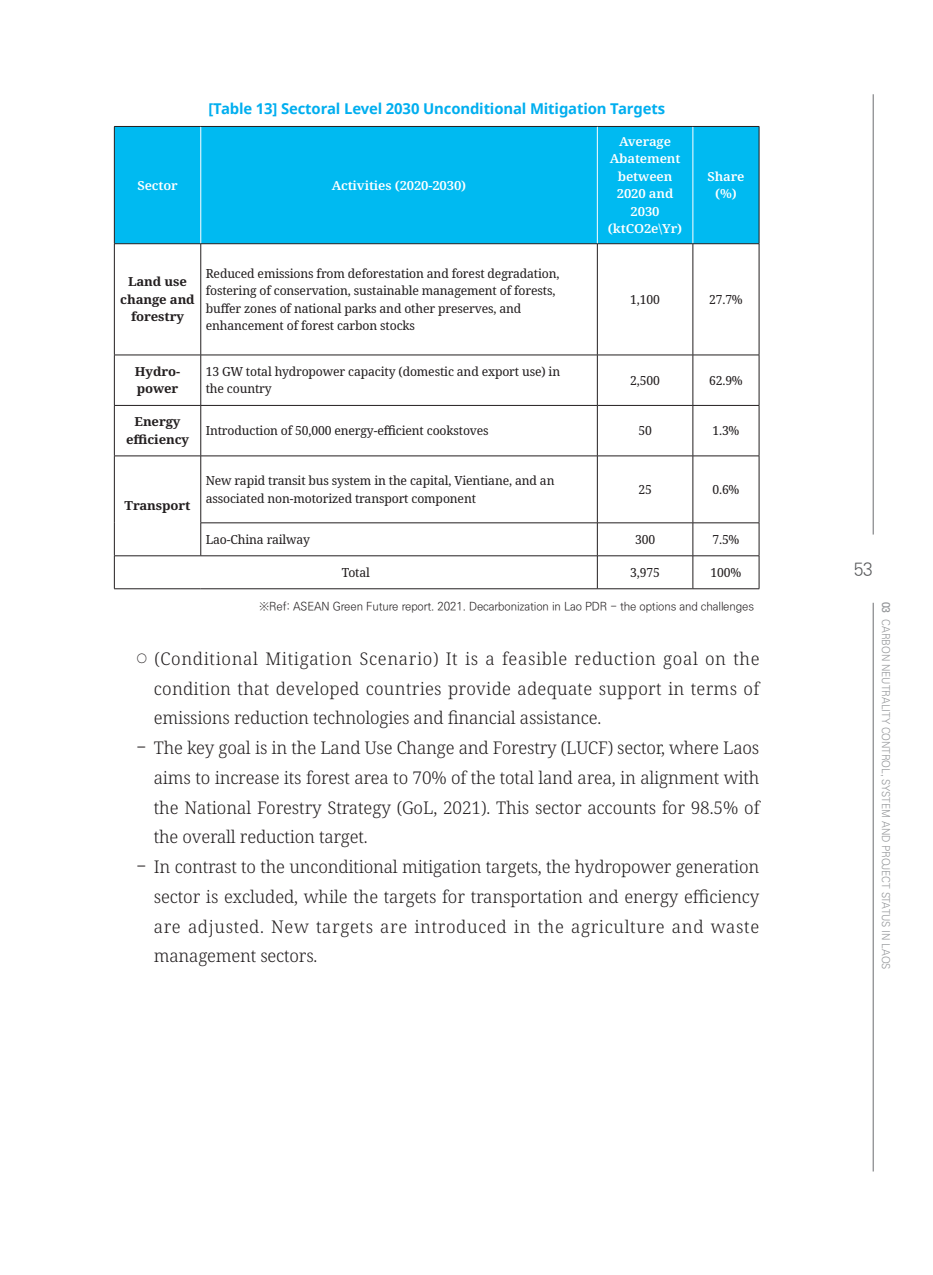
<style>
.page{position:relative;width:933px;height:1275px;background:#fff}
.page>*{position:absolute;margin:0;border:0;box-sizing:border-box;transform-origin:0 0}
.t1{font:300 17.5px/29.8px "Noto Serif";letter-spacing:-.01em;color:#231f20;text-align:justify}
.t2{font:17.5px "Ko Pub World Dotum PL";color:#57585a}
._10___테이블__8_5pt_중앙{font:700 14.88px "Noto Sans";letter-spacing:-.01em;color:#00aeef}
._12__표내용_7_5pt_왼쪽{font:semi-condensed 12.42px/17.5px "Noto Serif";letter-spacing:-.01em;color:#231f20;scale:1.05 1}
._11__표상단_제목_B_7_5pt{font:600 12.42px/17.5px "Noto Serif";letter-spacing:-.01em;color:#fff;text-align:center;scale:1.05 1}
._12__표내용_7_5pt{font:700 12.42px/17.5px "Noto Serif";letter-spacing:-.01em;color:#231f20;text-align:center;scale:1.05 1}
._12__표내용_7_5pt-2{font:semi-condensed 12.42px "Noto Serif";letter-spacing:-.01em;color:#231f20;scale:1.05 1}
._13__Ref__우측정렬{font:11.38px "Ko Pub World Dotum PL";letter-spacing:-.01em;color:#231f20}
.t3{font:10.5px "Ko Pub World Dotum PL";letter-spacing:-.01em;color:#939598}
.s1{font-family:"Ko Pub World Batang PL";font-weight:400;font-size:12.25px}
.s2{font-family:"Ko Pub Dotum PL";font-weight:400}
.s3{font-family:"Ko Pub World Dotum PB"}
</style>
<div class="page">
<hr style="left:873px;top:94px;width:1px;height:441px;background:#6c6d70">
<hr style="left:873px;top:603px;width:1px;height:568px;background:#6c6d70">
<div style="left:115px;top:127px;width:643px;height:116px;background:#00baf1"></div>
<hr style="left:200px;top:127px;width:1px;height:116px;background:#fff">
<hr style="left:597px;top:127px;width:1px;height:116px;background:#fff">
<hr style="left:692px;top:127px;width:1px;height:116px;background:#fff">
<hr style="left:200px;top:244px;width:1px;height:111px;background:#231f20">
<hr style="left:597px;top:244px;width:1px;height:111px;background:#231f20">
<hr style="left:692px;top:244px;width:1px;height:111px;background:#231f20">
<hr style="left:114px;top:355px;width:87px;height:1px;background:#231f20">
<hr style="left:201px;top:355px;width:396px;height:1px;background:#231f20">
<hr style="left:200px;top:355px;width:1px;height:50px;background:#231f20">
<hr style="left:597px;top:355px;width:96px;height:1px;background:#231f20">
<hr style="left:597px;top:355px;width:1px;height:50px;background:#231f20">
<hr style="left:693px;top:355px;width:66px;height:1px;background:#231f20">
<hr style="left:692px;top:355px;width:1px;height:50px;background:#231f20">
<hr style="left:114px;top:405px;width:87px;height:1px;background:#231f20">
<hr style="left:201px;top:405px;width:396px;height:1px;background:#231f20">
<hr style="left:200px;top:406px;width:1px;height:50px;background:#231f20">
<hr style="left:597px;top:405px;width:96px;height:1px;background:#231f20">
<hr style="left:597px;top:406px;width:1px;height:50px;background:#231f20">
<hr style="left:693px;top:405px;width:66px;height:1px;background:#231f20">
<hr style="left:692px;top:406px;width:1px;height:50px;background:#231f20">
<hr style="left:114px;top:456px;width:87px;height:1px;background:#231f20">
<hr style="left:201px;top:456px;width:396px;height:1px;background:#231f20">
<hr style="left:200px;top:456px;width:1px;height:67px;background:#231f20">
<hr style="left:597px;top:456px;width:96px;height:1px;background:#231f20">
<hr style="left:597px;top:456px;width:1px;height:67px;background:#231f20">
<hr style="left:693px;top:456px;width:66px;height:1px;background:#231f20">
<hr style="left:692px;top:456px;width:1px;height:67px;background:#231f20">
<hr style="left:200px;top:522px;width:397px;height:1px;background:#231f20">
<hr style="left:200px;top:523px;width:1px;height:33px;background:#231f20">
<hr style="left:597px;top:522px;width:96px;height:1px;background:#231f20">
<hr style="left:597px;top:523px;width:1px;height:33px;background:#231f20">
<hr style="left:693px;top:522px;width:66px;height:1px;background:#231f20">
<hr style="left:692px;top:523px;width:1px;height:33px;background:#231f20">
<hr style="left:114px;top:555px;width:87px;height:1px;background:#231f20">
<hr style="left:201px;top:555px;width:396px;height:1px;background:#231f20">
<hr style="left:597px;top:555px;width:96px;height:1px;background:#231f20">
<hr style="left:597px;top:556px;width:1px;height:33px;background:#231f20">
<hr style="left:693px;top:555px;width:66px;height:1px;background:#231f20">
<hr style="left:692px;top:556px;width:1px;height:33px;background:#231f20">
<hr style="left:114px;top:588px;width:87px;height:1px;background:#231f20">
<hr style="left:201px;top:588px;width:396px;height:1px;background:#231f20">
<hr style="left:597px;top:588px;width:96px;height:1px;background:#231f20">
<hr style="left:693px;top:588px;width:66px;height:1px;background:#231f20">
<hr style="left:114px;top:244px;width:1px;height:111px;background:#231f20">
<hr style="left:758px;top:244px;width:1px;height:111px;background:#231f20">
<hr style="left:114px;top:355px;width:1px;height:50px;background:#231f20">
<hr style="left:758px;top:355px;width:1px;height:50px;background:#231f20">
<hr style="left:114px;top:406px;width:1px;height:50px;background:#231f20">
<hr style="left:758px;top:406px;width:1px;height:50px;background:#231f20">
<hr style="left:114px;top:456px;width:1px;height:67px;background:#231f20">
<hr style="left:758px;top:456px;width:1px;height:67px;background:#231f20">
<hr style="left:114px;top:523px;width:1px;height:33px;background:#231f20">
<hr style="left:758px;top:523px;width:1px;height:33px;background:#231f20">
<hr style="left:114px;top:556px;width:1px;height:33px;background:#231f20">
<hr style="left:758px;top:556px;width:1px;height:33px;background:#231f20">
<hr style="left:114px;top:243px;width:87px;height:1px;background:#231f20">
<hr style="left:201px;top:243px;width:396px;height:1px;background:#231f20">
<hr style="left:597px;top:243px;width:96px;height:1px;background:#231f20">
<hr style="left:693px;top:243px;width:66px;height:1px;background:#231f20">
<hr style="left:114px;top:127px;width:1px;height:116px;background:#231f20">
<hr style="left:758px;top:127px;width:1px;height:116px;background:#231f20">
<hr style="left:114px;top:126px;width:87px;height:1px;background:#231f20">
<hr style="left:201px;top:126px;width:396px;height:1px;background:#231f20">
<hr style="left:597px;top:126px;width:96px;height:1px;background:#231f20">
<hr style="left:693px;top:126px;width:66px;height:1px;background:#231f20">
<p class="_10___테이블__8_5pt_중앙" style="left:208px;top:99px;width:458px">[Table 13] Sectoral Level 2030 Unconditional Mitigation Targets</p>
<p class="_11__표상단_제목_B_7_5pt" style="left:137px;top:177px;width:40px">Sector</p>
<p class="_11__표상단_제목_B_7_5pt" style="left:332px;top:177px;width:129px">Activities (2020-2030)</p>
<p class="_11__표상단_제목_B_7_5pt" style="left:609px;top:133px;width:69px">Average<br>Abatement between<br>2020 and<br>2030</p>
<p class="_11__표상단_제목_B_7_5pt" style="left:608px;top:220px;width:72px">(ktCO2e\Yr)</p>
<p class="_11__표상단_제목_B_7_5pt" style="left:707px;top:168px;width:37px">Share</p>
<p class="_11__표상단_제목_B_7_5pt" style="left:715px;top:185px;width:22px">(%)</p>
<p class="_12__표내용_7_5pt" style="left:120px;top:273px;width:72px">Land use change and forestry</p>
<p class="_12__표내용_7_5pt_왼쪽" style="left:206px;top:265px;width:338px">Reduced emissions from deforestation and forest degradation, fostering of conservation, sustainable management of forests, buffer zones of national parks and other preserves, and enhancement of forest carbon stocks</p>
<p class="_12__표내용_7_5pt-2" style="left:630px;top:291px;width:30px">1,100</p>
<p class="_12__표내용_7_5pt-2" style="left:709px;top:291px;width:34px">27.7%</p>
<p class="_12__표내용_7_5pt" style="left:135px;top:363px;width:45px;text-align:left">Hydro&shy;power</p>
<p class="_12__표내용_7_5pt_왼쪽" style="left:206px;top:363px;width:339px">13 GW total hydropower capacity (domestic and export use) in the country</p>
<p class="_12__표내용_7_5pt-2" style="left:630px;top:372px;width:30px">2,500</p>
<p class="_12__표내용_7_5pt-2" style="left:709px;top:372px;width:34px">62.9%</p>
<p class="_12__표내용_7_5pt" style="left:126px;top:413px;width:61px">Energy efficiency</p>
<p class="_12__표내용_7_5pt_왼쪽" style="left:206px;top:422px;width:271px">Introduction of 50,000 energy-efficient cookstoves</p>
<p class="_12__표내용_7_5pt-2" style="left:638px;top:422px;width:14px">50</p>
<p class="_12__표내용_7_5pt-2" style="left:712px;top:422px;width:27px">1.3%</p>
<p class="_12__표내용_7_5pt_왼쪽" style="left:206px;top:472px;width:334px">New rapid transit bus system in the capital, Vientiane, and an associated non-motorized transport component</p>
<p class="_12__표내용_7_5pt-2" style="left:638px;top:481px;width:14px">25</p>
<p class="_12__표내용_7_5pt-2" style="left:712px;top:481px;width:27px">0.6%</p>
<p class="_12__표내용_7_5pt_왼쪽" style="left:206px;top:531px;width:101px">Lao-China railway</p>
<p class="_12__표내용_7_5pt-2" style="left:635px;top:531px;width:21px">300</p>
<p class="_12__표내용_7_5pt-2" style="left:712px;top:531px;width:27px">7.5%</p>
<p class="_12__표내용_7_5pt-2" style="left:342px;top:564px;width:29px">Total</p>
<p class="_12__표내용_7_5pt-2" style="left:630px;top:564px;width:30px">3,975</p>
<p class="_12__표내용_7_5pt-2" style="left:710px;top:564px;width:31px">100%</p>
<p class="_13__Ref__우측정렬" style="left:259px;top:598px;width:496px">※Ref: ASEAN Green Future report. 2021. Decarbonization in Lao PDR - the options and challenges</p>
<p class="t1" style="left:154px;top:644px;width:607px;text-indent:-17px"><span class="s1">○</span> (Conditional Mitigation Scenario) It is a feasible reduction goal on the condition that developed countries provide adequate support in terms of emissions reduction technologies and financial assistance.</p>
<p class="t1" style="left:154px;top:733px;width:607px;text-indent:-17px"><span class="s2">-</span> The key goal is in the Land Use Change and Forestry (LUCF) sector, where Laos aims to increase its forest area to 70% of the total land area, in alignment with the National Forestry Strategy (GoL, 2021). This sector accounts for 98.5% of the overall reduction target.</p>
<p class="t1" style="left:154px;top:852px;width:607px;text-indent:-17px"><span class="s2">-</span> In contrast to the unconditional mitigation targets, the hydropower generation sector is excluded, while the targets for transportation and energy efficiency are adjusted. New targets are introduced in the agriculture and waste management sectors.</p>
<p class="_12__표내용_7_5pt" style="left:125px;top:497px;width:64px">Transport</p>
<p class="t2" style="left:853px;top:558px;width:21px">53</p>
<p class="t3" style="left:893px;top:601px;width:368px;rotate:90deg"><span class="s3">03</span> Carbon Neutrality Control, System and Project Status in Laos</p>
</div>
